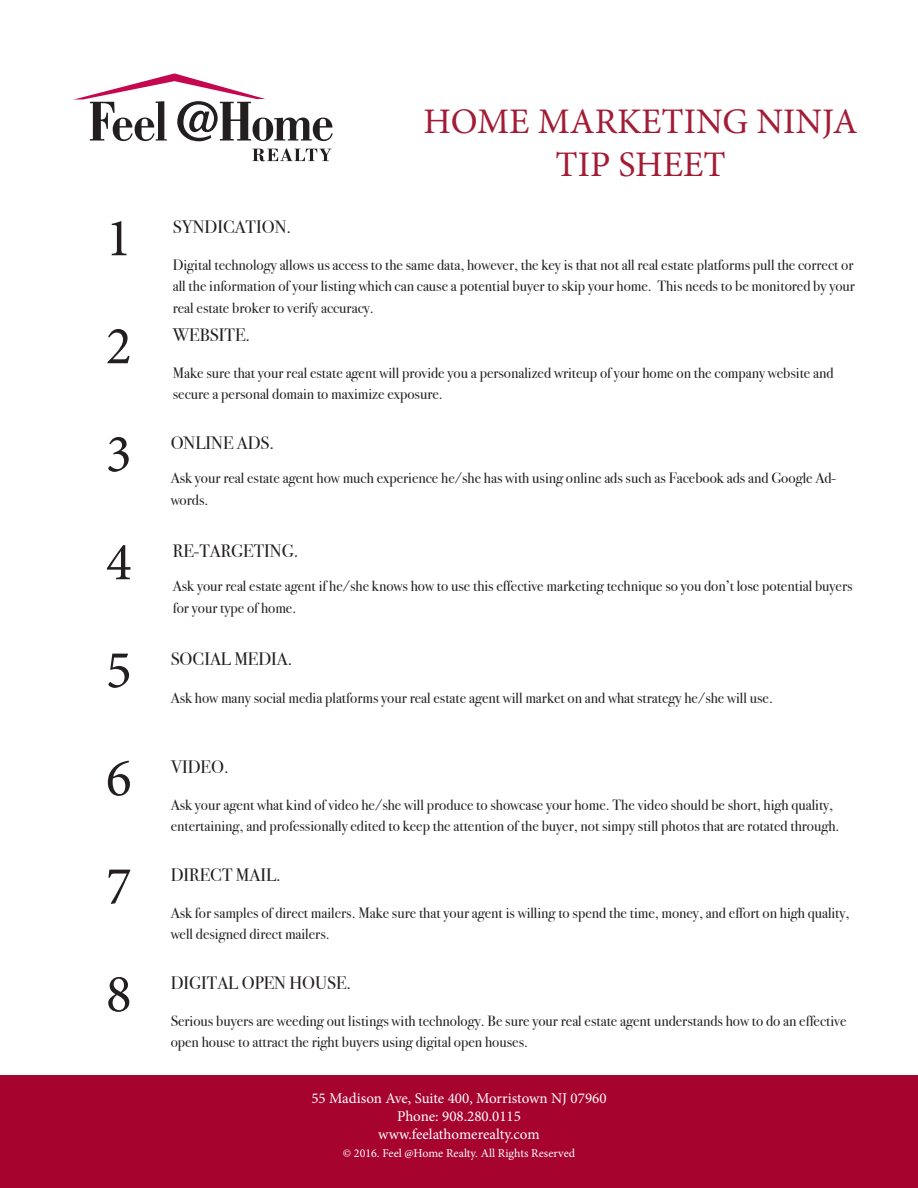
<style>
.page{position:relative;width:918px;height:1188px;background:#fff}
.page>*{position:absolute;margin:0;border:0;box-sizing:border-box;transform-origin:0 0}
.t1{font:54px "Minion Pro";color:#231f20}
.t2{font:36px "Minion Pro";color:#a31c36}
.t3{font:18px "Bodoni Svty Two ITCTT";color:#231f20}
.t4{font:15px/21px "Bodoni Svty Two ITCTT";color:#231f20}
.t5{font:15px "Minion Pro";color:#fff}
.t6{font:12px "Minion Pro";color:#fff}
</style>
<div class="page">
<svg style="left:252px;top:148px;width:79px;height:13px"></svg>
<svg style="left:74px;top:73px;width:259px;height:68px"></svg>
<div style="left:0;top:1075px;width:918px;height:113px;background:#a7032f"></div>
<p class="t2" style="left:424px;top:97px;width:436px">HOME MARKETING NINJA</p>
<p class="t2" style="left:556px;top:141px;width:172px">TIP SHEET</p>
<p class="t1" style="left:106px;top:202px;width:27px">1</p>
<p class="t3" style="left:173px;top:212px;width:120px">SYNDICATION.</p>
<p class="t4" style="left:173px;top:253px;width:684px;text-align:justify">Digital technology allows us access to the same data, however, the key is that not all real estate platforms pull the correct or all the information of your listing which can cause a potential buyer to skip your home. This needs to be monitored by your real estate broker to verify accuracy.</p>
<p class="t1" style="left:106px;top:310px;width:27px">2</p>
<p class="t3" style="left:173px;top:320px;width:79px">WEBSITE.</p>
<p class="t4" style="left:173px;top:361px;width:662px">Make sure that your real estate agent will provide you a personalized writeup of your home on the company website and secure a personal domain to maximize exposure.</p>
<p class="t3" style="left:171px;top:428px;width:105px">ONLINE ADS.</p>
<p class="t4" style="left:171px;top:466px;width:667px;line-height:21.6px">Ask your real estate agent how much experience he/she has with using online ads such as Facebook ads and Google Ad&shy;words.</p>
<p class="t3" style="left:173px;top:536px;width:127px">RE-TARGETING.</p>
<p class="t4" style="left:173px;top:574px;width:681px;line-height:21.6px">Ask your real estate agent if he/she knows how to use this effective marketing technique so you don’t lose potential buyers for your type of home.</p>
<p class="t1" style="left:106px;top:418px;width:27px">3</p>
<p class="t1" style="left:106px;top:526px;width:27px">4</p>
<p class="t1" style="left:106px;top:634px;width:27px">5</p>
<p class="t3" style="left:171px;top:644px;width:123px">SOCIAL MEDIA.</p>
<p class="t4" style="left:171px;top:686px;width:604px">Ask how many social media platforms your real estate agent will market on and what strategy he/she will use.</p>
<p class="t1" style="left:106px;top:742px;width:27px">6</p>
<p class="t3" style="left:171px;top:752px;width:60px">VIDEO.</p>
<p class="t4" style="left:171px;top:793px;width:670px">Ask your agent what kind of video he/she will produce to showcase your home. The video should be short, high quality, entertaining, and professionally edited to keep the attention of the buyer, not simpy still photos that are rotated through.</p>
<p class="t1" style="left:106px;top:850px;width:27px">7</p>
<p class="t1" style="left:106px;top:958px;width:27px">8</p>
<p class="t3" style="left:171px;top:860px;width:112px">DIRECT MAIL.</p>
<p class="t4" style="left:171px;top:901px;width:680px">Ask for samples of direct mailers. Make sure that your agent is willing to spend the time, money, and effort on high quality, well designed direct mailers.</p>
<p class="t3" style="left:171px;top:968px;width:182px">DIGITAL OPEN HOUSE.</p>
<p class="t4" style="left:171px;top:1009px;width:677px">Serious buyers are weeding out listings with technology. Be sure your real estate agent understands how to do an effective open house to attract the right buyers using digital open houses.</p>
<p class="t5" style="left:311px;top:1088px;width:297px">55 Madison Ave, Suite 400, Morristown NJ 07960</p>
<p class="t5" style="left:397px;top:1106px;width:125px">Phone: 908.280.0115</p>
<p class="t5" style="left:378px;top:1124px;width:163px">www.feelathomerealty.com</p>
<p class="t6" style="left:343px;top:1145px;width:234px">© 2016. Feel @Home Realty. All Rights Reserved</p>
</div>
